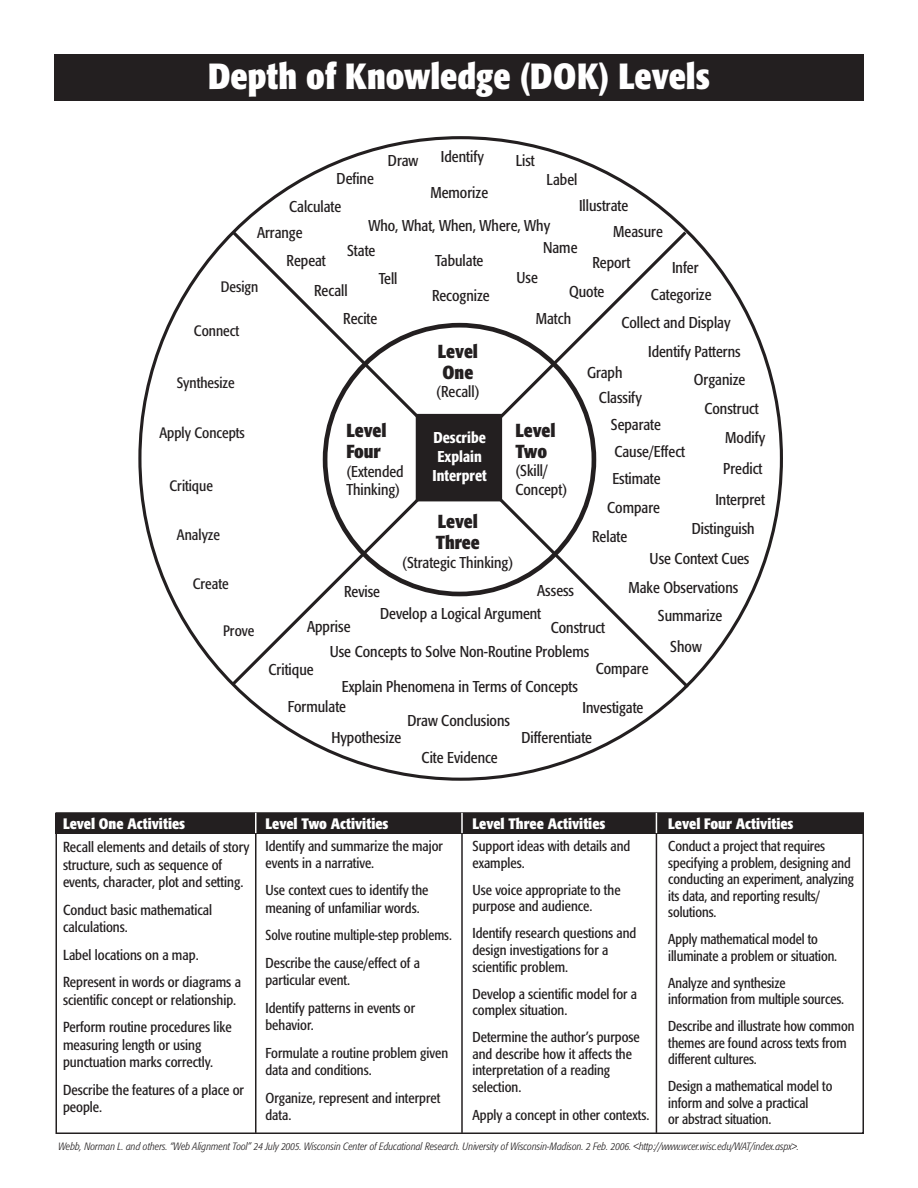
<style>
.page{position:relative;width:918px;height:1188px;background:#fff}
.page>*{position:absolute;margin:0;border:0;box-sizing:border-box;transform-origin:0 0}
.t1{font:700 condensed 36px "Formata";color:#fff}
.t2{font:700 condensed 18.6px/21px "Formata";color:#231f20}
.t3{font:condensed 15.6px/18.6px "Formata";color:#231f20}
.t4{font:500 condensed 15.6px/18.6px "Formata";color:#fff;text-align:center}
.t5{font:700 condensed 15px "Formata";color:#fff}
.t6{font:condensed 15px "Formata";color:#231f20}
.t7{font:condensed 14.4px/17.2px "Formata";color:#231f20}
.t8{font:condensed 14.25px/16.5px "Formata";color:#231f20}
.t9{font:condensed 14.25px/27.8px "Formata";color:#231f20;scale:.95 1}
.t10{font:italic 300 condensed 10.5px "Formata";color:#231f20}
</style>
<div class="page">
<div style="left:54px;top:54px;width:810px;height:46px;background:#231f20"></div>
<div style="left:56px;top:813px;width:808px;height:20px;background:#231f20"></div>
<div style="left:56px;top:812px;width:808px;height:322px;border:2px solid #231f20"></div>
<hr style="left:255px;top:832px;width:1px;height:301px;background:#231f20">
<hr style="left:461px;top:833px;width:2px;height:300px;background:#231f20">
<hr style="left:656px;top:833px;width:1px;height:300px;background:#231f20">
<svg style="left:656px;top:813px;width:1px;height:20px"></svg>
<hr style="left:461px;top:813px;width:2px;height:20px;background:#fff">
<svg style="left:255px;top:813px;width:1px;height:20px"></svg>
<svg style="left:229px;top:228px;width:463px;height:463px"></svg>
<div style="left:417px;top:415px;width:84px;height:86px;background:#231f20"></div>
<div style="left:416px;top:414px;width:86px;height:87px;border:2px solid #231f20"></div>
<h1 class="t1" style="left:208px;top:54px;width:503px">Depth of Knowledge (DOK) Levels</h1>
<p class="t3" style="left:337px;top:170px;width:39px">Define</p>
<p class="t3" style="left:289px;top:197px;width:54px">Calculate</p>
<p class="t3" style="left:388px;top:151px;width:32px">Draw</p>
<p class="t3" style="left:441px;top:148px;width:44px">Identify</p>
<p class="t3" style="left:430px;top:184px;width:59px">Memorize</p>
<p class="t3" style="left:516px;top:151px;width:21px">List</p>
<p class="t3" style="left:547px;top:170px;width:32px">Label</p>
<p class="t3" style="left:579px;top:197px;width:51px">Illustrate</p>
<p class="t3" style="left:368px;top:216px;width:183px">Who, What, When, Where, Why</p>
<p class="t3" style="left:613px;top:223px;width:51px">Measure</p>
<p class="t3" style="left:257px;top:223px;width:47px">Arrange</p>
<p class="t3" style="left:543px;top:238px;width:36px">Name</p>
<p class="t3" style="left:347px;top:241px;width:30px">State</p>
<p class="t3" style="left:435px;top:251px;width:50px">Tabulate</p>
<p class="t3" style="left:287px;top:252px;width:41px">Repeat</p>
<p class="t3" style="left:592px;top:253px;width:39px">Report</p>
<p class="t3" style="left:672px;top:258px;width:28px">Infer</p>
<p class="t3" style="left:379px;top:270px;width:20px">Tell</p>
<p class="t3" style="left:517px;top:268px;width:23px">Use</p>
<p class="t6" style="left:221px;top:278px;width:39px">Design</p>
<p class="t6" style="left:194px;top:322px;width:47px">Connect</p>
<p class="t3" style="left:314px;top:281px;width:35px">Recall</p>
<p class="t3" style="left:569px;top:283px;width:37px">Quote</p>
<p class="t3" style="left:343px;top:309px;width:36px">Recite</p>
<p class="t3" style="left:651px;top:285px;width:62px">Categorize</p>
<p class="t3" style="left:432px;top:286px;width:59px">Recognize</p>
<p class="t3" style="left:536px;top:309px;width:37px">Match</p>
<p class="t3" style="left:621px;top:313px;width:111px">Collect and Display</p>
<p class="t6" style="left:177px;top:374px;width:59px">Synthesize</p>
<h2 class="t2" style="left:438px;top:340px;width:42px">Level<br>One</h2>
<p class="t3" style="left:436px;top:383px;width:45px">(Recall)</p>
<p class="t3" style="left:587px;top:363px;width:37px">Graph</p>
<p class="t3" style="left:648px;top:342px;width:94px">Identify Patterns</p>
<p class="t3" style="left:694px;top:370px;width:53px">Organize</p>
<p class="t3" style="left:599px;top:388px;width:44px">Classify</p>
<p class="t3" style="left:704px;top:399px;width:56px">Construct</p>
<p class="t6" style="left:159px;top:424px;width:87px">Apply Concepts</p>
<p class="t6" style="left:169px;top:477px;width:45px">Critique</p>
<p class="t6" style="left:177px;top:526px;width:45px">Analyze</p>
<p class="t6" style="left:193px;top:575px;width:37px">Create</p>
<h2 class="t2" style="left:346px;top:420px;width:42px">Level<br>Four</h2>
<p class="t3" style="left:346px;top:462px;width:59px">(Extended<br>Thinking)</p>
<p class="t4" style="left:433px;top:428px;width:56px">Describe<br>Explain<br>Interpret</p>
<h2 class="t2" style="left:515px;top:419px;width:42px">Level<br>Two</h2>
<p class="t3" style="left:515px;top:462px;width:53px">(Skill/<br>Concept)</p>
<p class="t3" style="left:344px;top:582px;width:37px">Revise</p>
<h2 class="t2" style="left:436px;top:511px;width:46px">Level<br>Three</h2>
<p class="t3" style="left:402px;top:553px;width:113px">(Strategic Thinking)</p>
<p class="t3" style="left:537px;top:582px;width:39px">Assess</p>
<p class="t3" style="left:611px;top:416px;width:52px">Separate</p>
<p class="t3" style="left:614px;top:442px;width:72px">Cause/Effect</p>
<p class="t3" style="left:612px;top:470px;width:50px">Estimate</p>
<p class="t3" style="left:607px;top:498px;width:54px">Compare</p>
<p class="t3" style="left:725px;top:429px;width:42px">Modify</p>
<p class="t3" style="left:723px;top:460px;width:41px">Predict</p>
<p class="t3" style="left:715px;top:490px;width:51px">Interpret</p>
<p class="t3" style="left:592px;top:527px;width:36px">Relate</p>
<p class="t3" style="left:692px;top:519px;width:64px">Distinguish</p>
<p class="t3" style="left:650px;top:549px;width:101px">Use Context Cues</p>
<p class="t3" style="left:628px;top:578px;width:112px">Make Observations</p>
<p class="t6" style="left:223px;top:622px;width:33px">Prove</p>
<p class="t3" style="left:307px;top:617px;width:45px">Apprise</p>
<p class="t3" style="left:380px;top:604px;width:163px">Develop a Logical Argument</p>
<p class="t3" style="left:551px;top:618px;width:56px">Construct</p>
<p class="t3" style="left:658px;top:607px;width:66px">Summarize</p>
<p class="t3" style="left:330px;top:642px;width:261px">Use Concepts to Solve Non-Routine Problems</p>
<p class="t3" style="left:670px;top:638px;width:33px">Show</p>
<p class="t3" style="left:269px;top:660px;width:47px">Critique</p>
<p class="t3" style="left:596px;top:659px;width:54px">Compare</p>
<p class="t3" style="left:288px;top:677px;width:292px;line-height:19.8px;text-indent:54px">Explain Phenomena in Terms of Concepts<br>Formulate</p>
<p class="t3" style="left:331px;top:728px;width:71px">Hypothesize</p>
<p class="t3" style="left:583px;top:698px;width:62px">Investigate</p>
<p class="t3" style="left:407px;top:712px;width:104px">Draw Conclusions</p>
<p class="t3" style="left:521px;top:728px;width:72px">Differentiate</p>
<p class="t3" style="left:422px;top:749px;width:78px">Cite Evidence</p>
<p class="t5" style="left:63px;top:814px;width:124px">Level One Activities</p>
<p class="t7" style="left:63px;top:839px;width:188px">Recall elements and details of story structure, such as sequence of events, character, plot and setting.</p>
<p class="t7" style="left:63px;top:901px;width:151px">Conduct basic mathematical calculations.</p>
<p class="t7" style="left:63px;top:941px;width:179px;line-height:27.8px">Label locations on a map.<br>Represent in words or diagrams a</p>
<p class="t7" style="left:63px;top:986px;width:175px;line-height:27.8px">scientific concept or relationship.<br>Perform routine procedures like</p>
<p class="t7" style="left:63px;top:1036px;width:152px">measuring length or using punctuation marks correctly.</p>
<p class="t7" style="left:63px;top:1081px;width:183px">Describe the features of a place or people.</p>
<p class="t5" style="left:266px;top:814px;width:125px">Level Two Activities</p>
<p class="t8" style="left:266px;top:838px;width:179px">Identify and summarize the major events in a narrative.</p>
<p class="t8" style="left:266px;top:882px;width:165px;line-height:17.2px">Use context cues to identify the meaning of unfamiliar words.</p>
<p class="t9" style="left:266px;top:922px;width:198px">Solve routine multiple-step problems.<br>Describe the cause/effect of a</p>
<p class="t8" style="left:266px;top:967px;width:151px;line-height:27.8px">particular event.<br>Identify patterns in events or</p>
<p class="t8" style="left:266px;top:1012px;width:184px;line-height:27.8px">behavior.<br>Formulate a routine problem given</p>
<p class="t8" style="left:266px;top:1057px;width:176px;line-height:27.8px">data and conditions.<br>Organize, represent and interpret</p>
<p class="t8" style="left:266px;top:1107px;width:27px">data.</p>
<p class="t5" style="left:472px;top:814px;width:135px">Level Three Activities</p>
<p class="t8" style="left:472px;top:838px;width:159px">Support ideas with details and examples.</p>
<p class="t8" style="left:472px;top:882px;width:150px">Use voice appropriate to the purpose and audience.</p>
<p class="t8" style="left:472px;top:925px;width:165px">Identify research questions and design investigations for a scientific problem.</p>
<p class="t8" style="left:472px;top:986px;width:166px">Develop a scientific model for a complex situation.</p>
<p class="t8" style="left:472px;top:1029px;width:169px">Determine the author’s purpose and describe how it affects the interpretation of a reading selection.</p>
<p class="t8" style="left:472px;top:1107px;width:178px">Apply a concept in other contexts.</p>
<p class="t5" style="left:668px;top:814px;width:127px">Level Four Activities</p>
<p class="t8" style="left:668px;top:838px;width:187px">Conduct a project that requires specifying a problem, designing and conducting an experiment, analyzing its data, and reporting results/ solutions.</p>
<p class="t8" style="left:668px;top:931px;width:170px">Apply mathematical model to illuminate a problem or situation.</p>
<p class="t8" style="left:668px;top:975px;width:177px">Analyze and synthesize information from multiple sources.</p>
<p class="t8" style="left:668px;top:1018px;width:188px">Describe and illustrate how common themes are found across texts from different cultures.</p>
<p class="t8" style="left:668px;top:1078px;width:166px">Design a mathematical model to inform and solve a practical<br>or abstract situation.</p>
<p class="t10" style="left:58px;top:1140px;width:742px">Webb, Norman L. and others. “Web Alignment Tool” 24 July 2005. Wisconsin Center of Educational Research. University of Wisconsin-Madison. 2 Feb. 2006. &lt;http://www.wcer.wisc.edu/WAT/index.aspx&gt;.</p>
</div>
